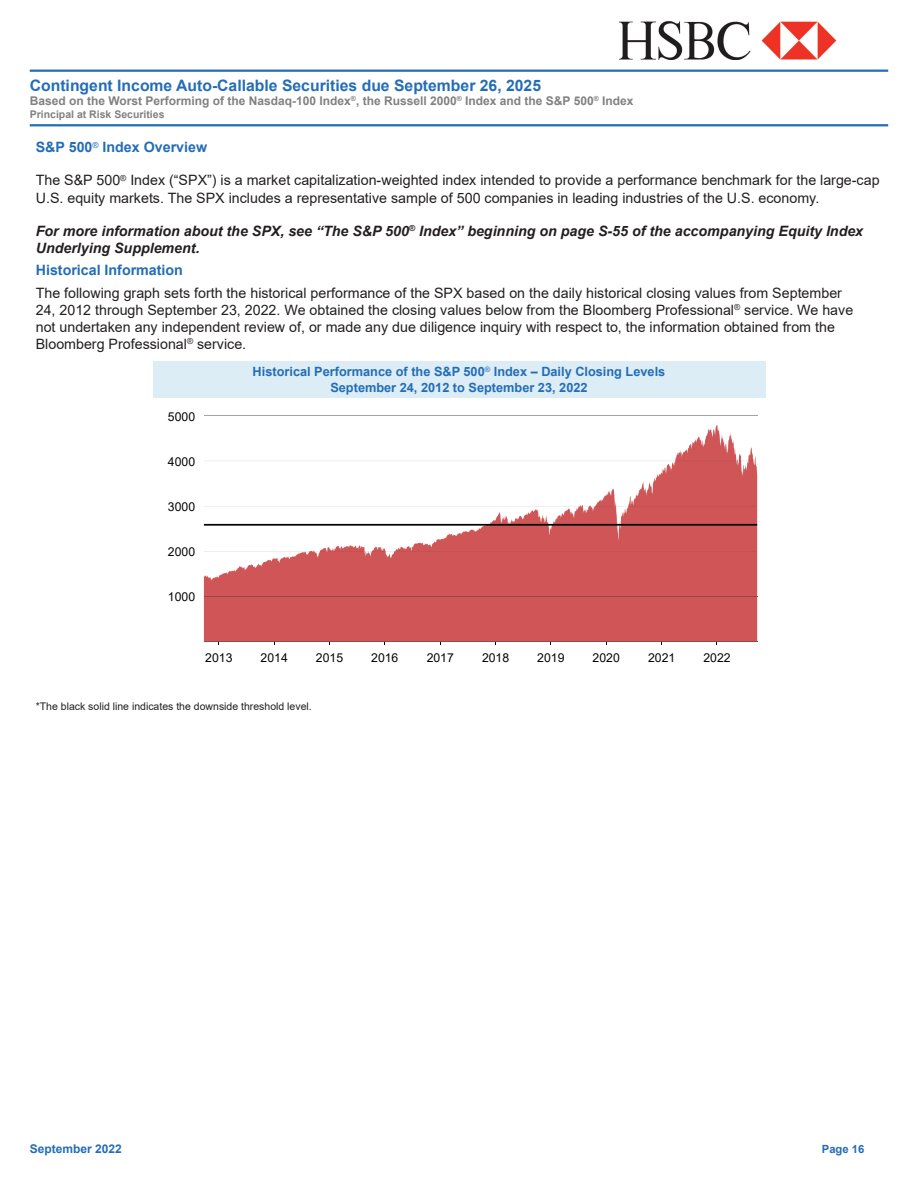
<style>
.page{position:relative;width:918px;height:1188px;background:#fff}
.page>*{position:absolute;margin:0;border:0;box-sizing:border-box;transform-origin:0 0}
.t1{font:700 15.75px "Arial";color:#246db6}
.t2{font:14.25px/17.1px "Arial";color:#231f20}
.t3{font:italic 700 14.25px/17.1px "Arial";color:#231f20}
.t4{font:700 14.25px "Arial";color:#246db6}
.t5{font:700 12.75px/15.3px "Arial";color:#246db6;text-align:center}
.t6{font:12.3px "Arial";color:#040503}
.t7{font:700 12px "Arial";color:#808180}
.t8{font:700 12px "Arial";color:#246db6}
.t9{font:700 11.25px "Arial";color:#246db6}
.t10{font:10.5px "Arial";color:#231f20}
.t11{font:700 10.5px "Arial";color:#808180}
</style>
<div class="page">
<img style="left:619px;top:21px;width:218px;height:39px">
<hr style="left:30px;top:70px;width:858px;height:2px;background:#246db6">
<hr style="left:30px;top:124px;width:858px;height:2px;background:#246db6">
<div style="left:153px;top:361px;width:612px;height:37px;background:#dcedf5"></div>
<svg style="left:204px;top:425px;width:553px;height:216px;fill:#cf5556"></svg>
<hr style="left:204px;top:524px;width:553px;height:2px;background:#040503">
<hr style="left:204px;top:641px;width:553px;height:1px;background:#934746">
<hr style="left:204px;top:596px;width:553px;height:1px;background:#934746">
<svg style="left:204px;top:551px;width:553px;height:1px"></svg>
<svg style="left:204px;top:506px;width:553px;height:1px"></svg>
<svg style="left:204px;top:461px;width:553px;height:1px"></svg>
<hr style="left:675px;top:461px;width:61px;height:1px;background:#934746">
<hr style="left:204px;top:416px;width:553px;height:1px;background:#a6a3a3">
<p class="t1" style="left:30px;top:74px;width:513px">Contingent Income Auto-Callable Securities due September 26, 2025</p>
<p class="t7" style="left:30px;top:92px;width:605px">Based on the Worst Performing of the Nasdaq-100 Index<sup>®</sup>, the Russell 2000<sup>®</sup> Index and the S&amp;P 500<sup>®</sup> Index</p>
<p class="t11" style="left:30px;top:107px;width:136px">Principal at Risk Securities</p>
<p class="t4" style="left:36px;top:137px;width:173px">S&amp;P 500<sup>®</sup> Index Overview</p>
<p class="t2" style="left:36px;top:172px;width:845px">The S&amp;P 500<sup>®</sup> Index (“SPX”) is a market capitalization-weighted index intended to provide a performance benchmark for the large-cap<br>U.S. equity markets. The SPX includes a representative sample of 500 companies in leading industries of the U.S. economy.</p>
<p class="t3" style="left:36px;top:223px;width:829px">For more information about the SPX, see “The S&amp;P 500<sup>®</sup> Index” beginning on page S-55 of the accompanying Equity Index<br>Underlying Supplement.</p>
<p class="t4" style="left:36px;top:260px;width:149px">Historical Information</p>
<p class="t2" style="left:36px;top:284px;width:819px">The following graph sets forth the historical performance of the SPX based on the daily historical closing values from September 24, 2012 through September 23, 2022. We obtained the closing values below from the Bloomberg Professional<sup>®</sup> service. We have not undertaken any independent review of, or made any due diligence inquiry with respect to, the information obtained from the Bloomberg Professional<sup>®</sup> service.</p>
<p class="t5" style="left:253px;top:364px;width:414px">Historical Performance of the S&amp;P 500<sup>®</sup> Index – Daily Closing Levels<br>September 24, 2012 to September 23, 2022</p>
<p class="t6" style="left:168px;top:408px;width:29px">5000</p>
<p class="t6" style="left:168px;top:453px;width:29px">4000</p>
<p class="t6" style="left:168px;top:498px;width:29px">3000</p>
<p class="t6" style="left:168px;top:543px;width:29px">2000</p>
<p class="t6" style="left:168px;top:588px;width:29px">1000</p>
<p class="t6" style="left:205px;top:649px;width:29px">2013</p>
<p class="t6" style="left:261px;top:649px;width:29px">2014</p>
<p class="t6" style="left:316px;top:649px;width:29px">2015</p>
<p class="t6" style="left:371px;top:649px;width:29px">2016</p>
<p class="t6" style="left:427px;top:649px;width:29px">2017</p>
<p class="t6" style="left:482px;top:649px;width:29px">2018</p>
<p class="t6" style="left:537px;top:649px;width:29px">2019</p>
<p class="t6" style="left:593px;top:649px;width:29px">2020</p>
<p class="t6" style="left:648px;top:649px;width:29px">2021</p>
<p class="t6" style="left:703px;top:649px;width:29px">2022</p>
<p class="t10" style="left:36px;top:699px;width:278px">*The black solid line indicates the downside threshold level.</p>
<p class="t8" style="left:30px;top:1141px;width:93px">September 2022</p>
<p class="t9" style="left:822px;top:1141px;width:44px">Page 16</p>
</div>
